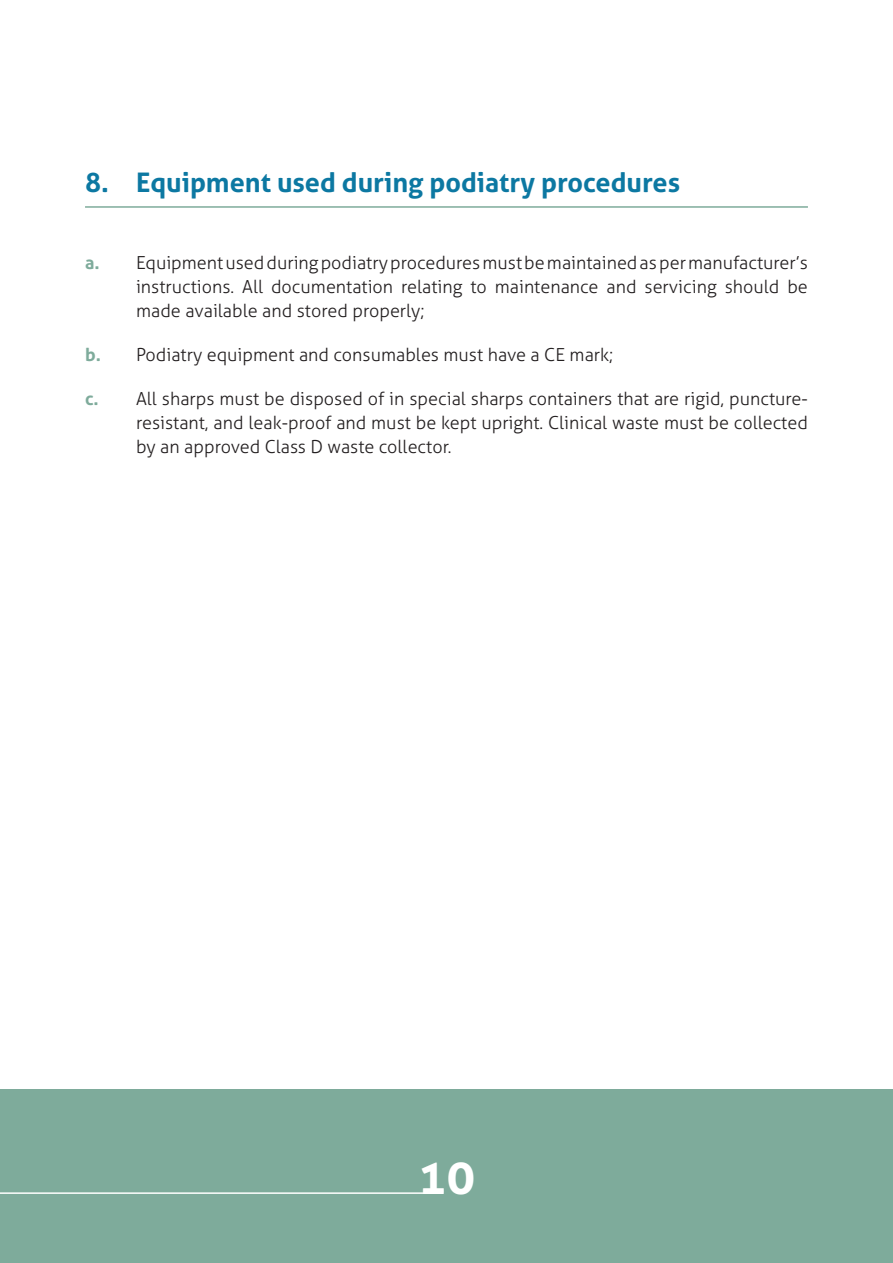
<style>
.page{position:relative;width:893px;height:1263px;background:#fff}
.page>*{position:absolute;margin:0;border:0;box-sizing:border-box;transform-origin:0 0}
.t1{font:700 48px "Aller";color:#fff}
.Normal__Web{font:700 27px "Aller";color:#0c78a2}
.Bullet{font:300 18px/24px "Aller";color:#231f20;text-align:justify}
.s1{font-weight:700;color:#7eab9b}
</style>
<div class="page">
<div style="left:0;top:1089px;width:893px;height:174px;background:#7eab9b"></div>
<hr style="left:0;top:1192px;width:429px;height:2px;background:#fff">
<hr style="left:85px;top:206px;width:723px;height:2px;background:#7eab9b">
<p class="Normal__Web" style="left:85px;top:166px;width:596px">8. Equipment used during podiatry procedures</p>
<p class="Bullet" style="left:136px;top:251px;width:673px;text-indent:-51px"><span class="s1">a.</span> Equipment used during podiatry procedures must be maintained as per manufacturer’s instructions. All documentation relating to maintenance and servicing should be made available and stored properly;</p>
<p class="Bullet" style="left:85px;top:343px;width:530px"><span class="s1">b.</span> Podiatry equipment and consumables must have a CE mark;</p>
<p class="Bullet" style="left:136px;top:386px;width:673px;text-indent:-51px"><span class="s1">c.</span> All sharps must be disposed of in special sharps containers that are rigid, puncture&shy;resistant, and leak-proof and must be kept upright. Clinical waste must be collected by an approved Class D waste collector.</p>
<h1 class="t1" style="left:418px;top:1147px;width:59px">10</h1>
</div>
